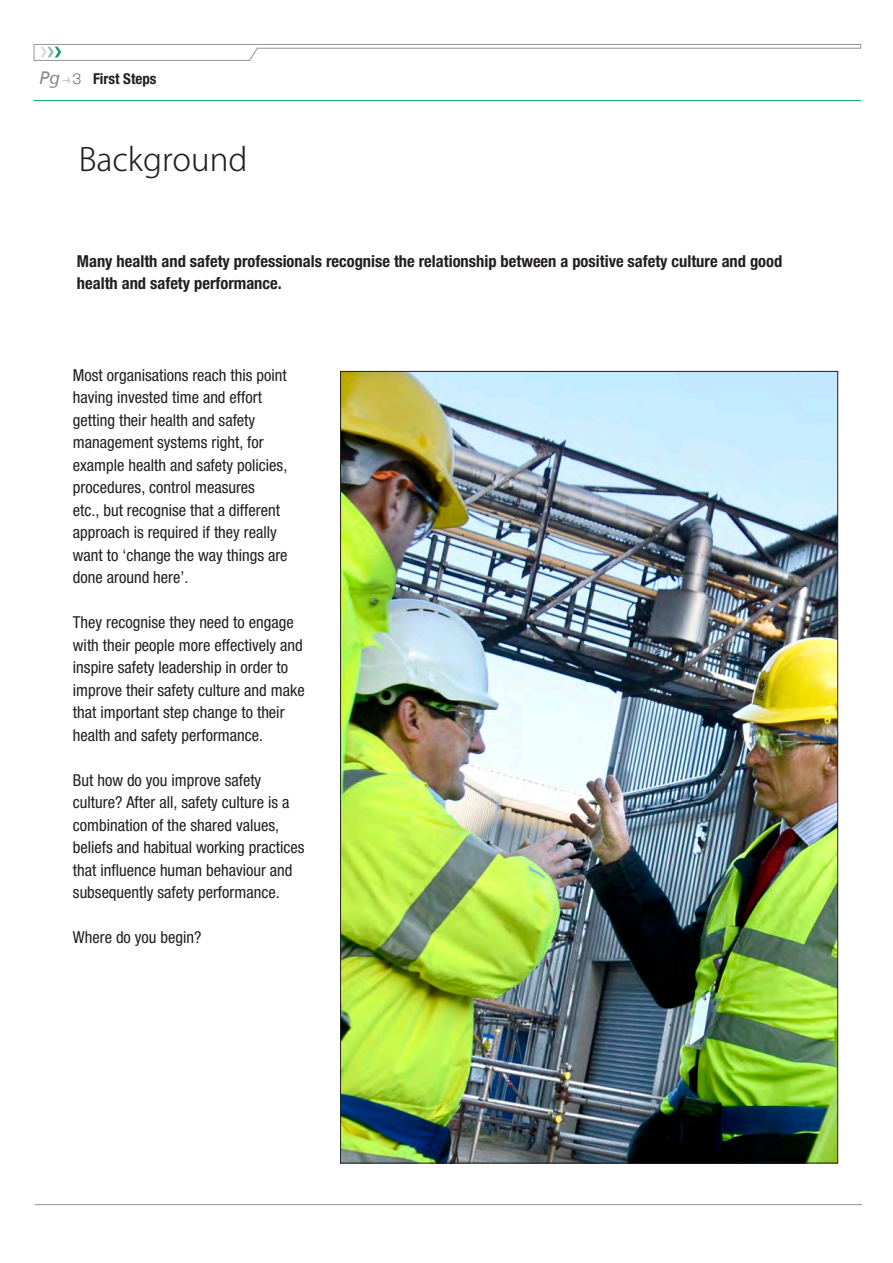
<style>
.page{position:relative;width:893px;height:1263px;background:#fff}
.page>*{position:absolute;margin:0;border:0;box-sizing:border-box;transform-origin:0 0}
.t1{font:300 31.5px "Koz Go Pro";color:#231f20}
.t2{font:italic 18px "Frutiger SAIN Itv 1";color:#868e90}
.t3{font:condensed 16.5px/22.5px "Helvetica Neue LT Std";color:#231f20}
.t4{font:700 condensed 16.5px/22.5px "Helvetica Neue LT Std";color:#231f20}
.t5{font:700 condensed 15px "Helvetica Neue LT Std";color:#231f20}
.t6{font:6px "Meta Bold Expert";color:#868e90}
.s1{font-weight:100;font-stretch:normal}
</style>
<div class="page">
<hr style="left:35px;top:1204px;width:827px;height:1px;background:#939598">
<hr style="left:34px;top:100px;width:827px;height:1px;background:#009b7a">
<svg style="left:33px;top:44px;width:828px;height:17px"></svg>
<img style="left:342px;top:373px;width:494px;height:788px">
<p class="t2" style="left:39px;top:68px;width:23px">Pg</p>
<p class="t6" style="left:63px;top:76px;width:9px">l</p>
<p class="t5" style="left:73px;top:70px;width:85px"><span class="s1">3</span> First Steps</p>
<p class="t1" style="left:79px;top:138px;width:170px">Background</p>
<p class="t4" style="left:77px;top:250px;width:707px">Many health and safety professionals recognise the relationship between a positive safety culture and good health and safety performance.</p>
<p class="t3" style="left:73px;top:363px;width:216px">Most organisations reach this point having invested time and effort getting their health and safety management systems right, for example health and safety policies, procedures, control measures<br>etc., but recognise that a different approach is required if they really want to ‘change the way things are done around here’.</p>
<p class="t3" style="left:73px;top:611px;width:233px">They recognise they need to engage with their people more effectively and inspire safety leadership in order to improve their safety culture and make that important step change to their health and safety performance.</p>
<p class="t3" style="left:73px;top:769px;width:233px">But how do you improve safety culture? After all, safety culture is a combination of the shared values, beliefs and habitual working practices that influence human behaviour and subsequently safety performance.</p>
<p class="t3" style="left:73px;top:926px;width:130px">Where do you begin?</p>
</div>
